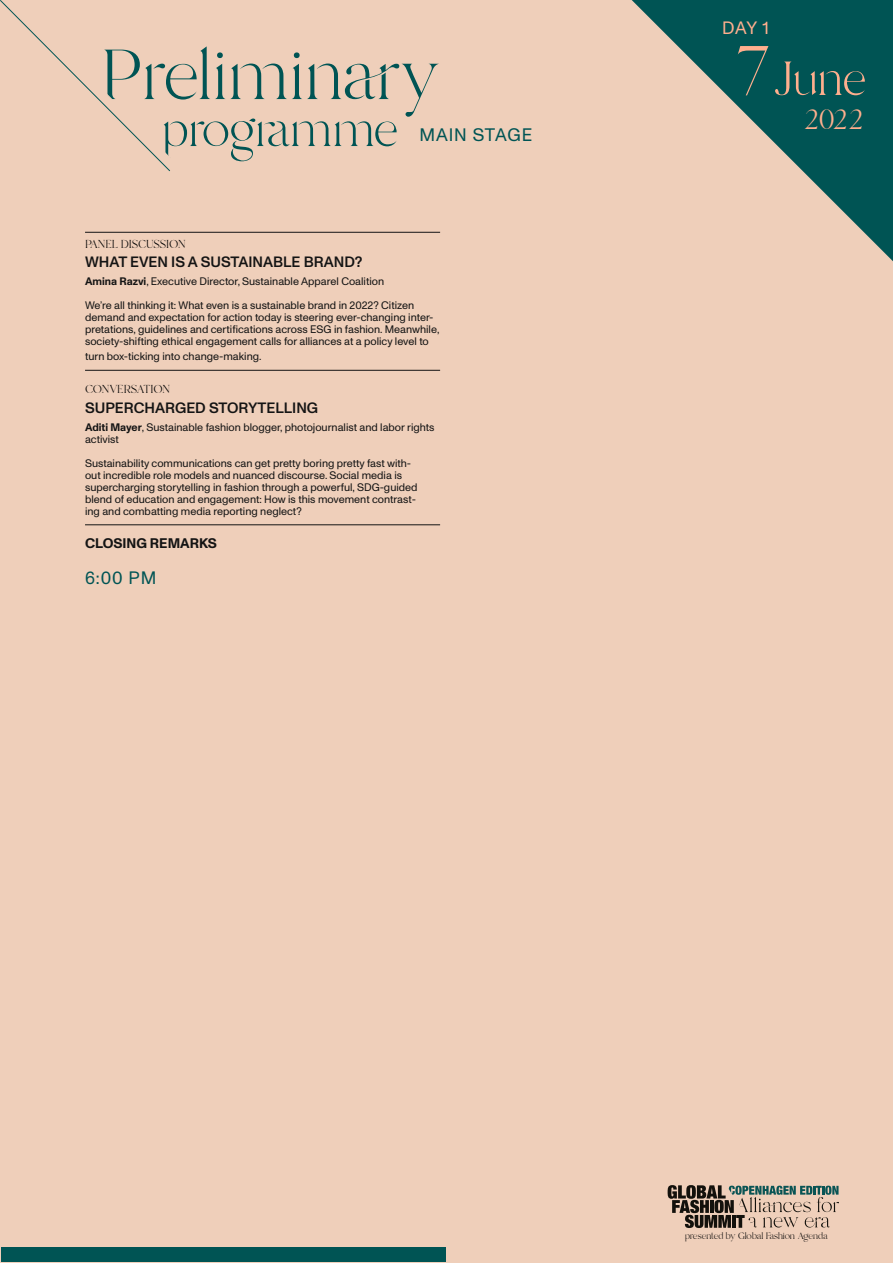
<style>
.page{position:relative;width:893px;height:1263px;background:#efcfba}
.page>*{position:absolute;margin:0;border:0;box-sizing:border-box;transform-origin:0 0}
.t1{font:100.95px "Branch";color:#005454}
.t2{font:70.05px "Branch";letter-spacing:-.01em;color:#005454}
.t3{font:68.25px "Branch";color:#ffaf8e}
.t4{font:40.05px "Branch";color:#ffaf8e}
.t5{font:18.15px "Monument Grotesk";letter-spacing:.05em;color:#005454}
.t6{font:18px "Monument Grotesk";color:#005454}
.t7{font:17.85px "Monument Grotesk";color:#ffaf8e}
.t8{font:16.5px "Branch";letter-spacing:-.02em;color:#000}
.t9{font:500 15px "Monument Grotesk";color:#141414}
.t10{font:700 13.95px "Monument Grotesk";color:#141414}
.t11{font:13.35px "Branch";color:#000}
.t12{font:10.95px/12px "Monument Grotesk";color:#141414}
.s1{font-size:100.65px}
.s2{font-weight:700}
</style>
<div class="page">
<svg style="left:632px;top:0;width:261px;height:261px"></svg>
<hr style="left:85px;top:232px;width:355px;height:1px;background:#141414">
<hr style="left:85px;top:370px;width:355px;height:1px;background:#141414">
<hr style="left:85px;top:524px;width:355px;height:1px;background:#141414">
<svg style="left:668px;top:1185px;width:171px;height:43px"></svg>
<svg style="left:0;top:0;width:170px;height:172px"></svg>
<div style="left:1px;top:1247px;width:445px;height:15px;background:#005454"></div>
<h3 class="t7" style="left:722px;top:15px;width:48px">DAY 1</h3>
<h1 class="t1" style="left:101px;top:30px;width:341px">Preliminary</h1>
<h3 class="t3" style="left:733px;top:48px;width:135px"><span class="s1">7</span>June</h3>
<h3 class="t4" style="left:803px;top:101px;width:61px">2022</h3>
<h2 class="t2" style="left:163px;top:98px;width:238px">programme</h2>
<h3 class="t5" style="left:419px;top:122px;width:114px">MAIN STAGE</h3>
<h3 class="t8" style="left:85px;top:236px;width:102px">PANEL DISCUSSION</h3>
<h3 class="t9" style="left:85px;top:251px;width:279px">WHAT EVEN IS A SUSTAINABLE BRAND?</h3>
<p class="t12" style="left:85px;top:269px;width:331px;line-height:24px"><span class="s2">Amina Razvi</span>, Executive Director, Sustainable Apparel Coalition<br>We’re all thinking it: What even is a sustainable brand in 2022? Citizen</p>
<p class="t12" style="left:85px;top:311px;width:356px">demand and expectation for action today is steering ever-changing inter&shy;pretations, guidelines and certifications across ESG in fashion. Meanwhile, society-shifting ethical engagement calls for alliances at a policy level to</p>
<p class="t12" style="left:85px;top:350px;width:178px">turn box-ticking into change-making.</p>
<h3 class="t8" style="left:85px;top:382px;width:87px">CONVERSATION</h3>
<h3 class="t9" style="left:85px;top:397px;width:235px">SUPERCHARGED STORYTELLING</h3>
<p class="t12" style="left:85px;top:420px;width:351px"><span class="s2">Aditi Mayer</span>, Sustainable fashion blogger, photojournalist and labor rights activist</p>
<p class="t12" style="left:85px;top:456px;width:334px">Sustainability communications can get pretty boring pretty fast with&shy;out incredible role models and nuanced discourse. Social media is supercharging storytelling in fashion through a powerful, SDG-guided blend of education and engagement: How is this movement contrast&shy;ing and combatting media reporting neglect?</p>
<p class="t10" style="left:85px;top:533px;width:133px">CLOSING REMARKS</p>
<h3 class="t6" style="left:85px;top:565px;width:73px">6:00 PM</h3>
<p class="t11" style="left:685px;top:1230px;width:144px">presented by Global Fashion Agenda</p>
</div>
